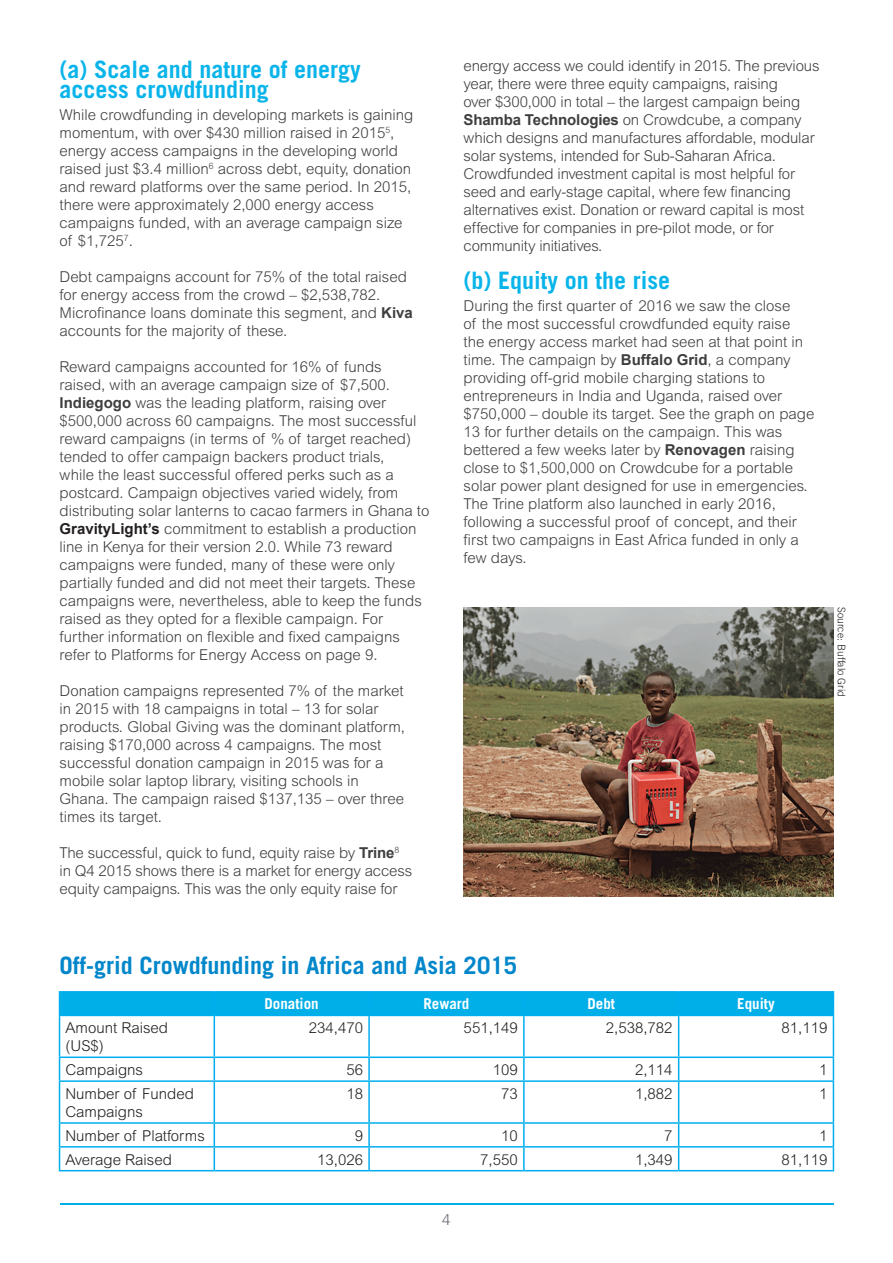
<style>
.page{position:relative;width:893px;height:1263px;background:#fff}
.page>*{position:absolute;margin:0;border:0;box-sizing:border-box;transform-origin:0 0}
.t1{font:700 24px/19.5px "Trade Gothic";color:#09b4ea}
.t2{font:700 24px "Trade Gothic";color:#0086ca}
.t3{font:300 15px/18px "Arial";color:#3e3e3f}
.t4{font:300 15px/18px "Arial";color:#231f20}
.t5{font:700 15px "Trade Gothic";color:#fff}
.t6{font:300 15px "Trade Gothic";color:#696b72}
.t7{font:300 10.5px "Trade Gothic";color:#231f20}
.s1{font-weight:700}
.s2{font-weight:700;color:#231f20}
</style>
<div class="page">
<hr style="left:60px;top:1203px;width:773px;height:1px;background:#00aee8">
<svg style="left:60px;top:1016px;width:773px;height:154px"></svg>
<hr style="left:59px;top:991px;width:155px;height:1px;background:#00aeef">
<hr style="left:214px;top:991px;width:155px;height:1px;background:#00aeef">
<hr style="left:369px;top:991px;width:155px;height:1px;background:#00aeef">
<hr style="left:524px;top:991px;width:155px;height:1px;background:#00aeef">
<hr style="left:679px;top:991px;width:155px;height:1px;background:#00aeef">
<div style="left:59px;top:992px;width:775px;height:23px;background:#00aee8"></div>
<hr style="left:59px;top:1015px;width:155px;height:1px;background:#00aeef">
<hr style="left:59px;top:1016px;width:1px;height:40px;background:#00aeef">
<hr style="left:214px;top:1015px;width:155px;height:1px;background:#00aeef">
<hr style="left:214px;top:1016px;width:1px;height:40px;background:#00aeef">
<hr style="left:369px;top:1015px;width:155px;height:1px;background:#00aeef">
<hr style="left:368px;top:1016px;width:2px;height:40px;background:#00aeef">
<hr style="left:524px;top:1015px;width:155px;height:1px;background:#00aeef">
<hr style="left:523px;top:1016px;width:2px;height:40px;background:#00aeef">
<hr style="left:679px;top:1015px;width:155px;height:1px;background:#00aeef">
<hr style="left:678px;top:1016px;width:1px;height:40px;background:#00aeef">
<hr style="left:833px;top:1016px;width:1px;height:40px;background:#00aeef">
<hr style="left:59px;top:1056px;width:155px;height:2px;background:#00aeef">
<svg style="left:59px;top:1058px;width:1px;height:22px"></svg>
<hr style="left:214px;top:1056px;width:155px;height:2px;background:#00aeef">
<svg style="left:214px;top:1058px;width:1px;height:22px"></svg>
<hr style="left:369px;top:1056px;width:155px;height:2px;background:#00aeef">
<hr style="left:368px;top:1058px;width:2px;height:22px;background:#00aeef">
<hr style="left:524px;top:1056px;width:155px;height:2px;background:#00aeef">
<hr style="left:523px;top:1058px;width:2px;height:22px;background:#00aeef">
<hr style="left:679px;top:1056px;width:155px;height:2px;background:#00aeef">
<svg style="left:678px;top:1058px;width:1px;height:22px"></svg>
<svg style="left:833px;top:1058px;width:1px;height:22px"></svg>
<hr style="left:59px;top:1080px;width:155px;height:2px;background:#00aeef">
<hr style="left:59px;top:1082px;width:1px;height:40px;background:#00aeef">
<hr style="left:214px;top:1080px;width:155px;height:2px;background:#00aeef">
<hr style="left:214px;top:1082px;width:1px;height:40px;background:#00aeef">
<hr style="left:369px;top:1080px;width:155px;height:2px;background:#00aeef">
<hr style="left:368px;top:1082px;width:2px;height:40px;background:#00aeef">
<hr style="left:524px;top:1080px;width:155px;height:2px;background:#00aeef">
<hr style="left:523px;top:1082px;width:2px;height:40px;background:#00aeef">
<hr style="left:679px;top:1080px;width:155px;height:2px;background:#00aeef">
<hr style="left:678px;top:1082px;width:1px;height:40px;background:#00aeef">
<hr style="left:833px;top:1082px;width:1px;height:40px;background:#00aeef">
<hr style="left:59px;top:1122px;width:155px;height:2px;background:#00aeef">
<hr style="left:214px;top:1122px;width:155px;height:2px;background:#00aeef">
<hr style="left:369px;top:1122px;width:155px;height:2px;background:#00aeef">
<hr style="left:368px;top:1124px;width:2px;height:22px;background:#00aeef">
<hr style="left:524px;top:1122px;width:155px;height:2px;background:#00aeef">
<hr style="left:523px;top:1124px;width:2px;height:22px;background:#00aeef">
<hr style="left:679px;top:1122px;width:155px;height:2px;background:#00aeef">
<hr style="left:59px;top:1146px;width:155px;height:1px;background:#00aeef">
<svg style="left:59px;top:1124px;width:1px;height:46px"></svg>
<hr style="left:214px;top:1146px;width:155px;height:1px;background:#00aeef">
<svg style="left:214px;top:1124px;width:1px;height:46px"></svg>
<hr style="left:369px;top:1146px;width:155px;height:1px;background:#00aeef">
<hr style="left:368px;top:1147px;width:2px;height:23px;background:#00aeef">
<hr style="left:524px;top:1146px;width:155px;height:1px;background:#00aeef">
<hr style="left:523px;top:1147px;width:2px;height:23px;background:#00aeef">
<hr style="left:679px;top:1146px;width:155px;height:1px;background:#00aeef">
<svg style="left:678px;top:1124px;width:1px;height:46px"></svg>
<svg style="left:833px;top:1124px;width:1px;height:46px"></svg>
<hr style="left:59px;top:1170px;width:155px;height:1px;background:#00aeef">
<hr style="left:214px;top:1170px;width:155px;height:1px;background:#00aeef">
<hr style="left:369px;top:1170px;width:155px;height:1px;background:#00aeef">
<hr style="left:524px;top:1170px;width:155px;height:1px;background:#00aeef">
<hr style="left:679px;top:1170px;width:155px;height:1px;background:#00aeef">
<img style="left:463px;top:607px;width:371px;height:289px">
<h1 class="t1" style="left:60px;top:59px;width:303px">(a) Scale and nature of energy access crowdfunding</h1>
<p class="t3" style="left:60px;top:105px;width:355px">While crowdfunding in developing markets is gaining momentum, with over $430 million raised in 2015<sup>5</sup>, energy access campaigns in the developing world raised just $3.4 million<sup>6</sup> across debt, equity, donation and reward platforms over the same period. In 2015, there were approximately 2,000 energy access campaigns funded, with an average campaign size of $1,725<sup>7</sup>.</p>
<p class="t3" style="left:60px;top:267px;width:355px">Debt campaigns account for 75% of the total raised for energy access from the crowd – $2,538,782.<br>Microfinance loans dominate this segment, and <span class="s1">Kiva </span>accounts for the majority of these.</p>
<p class="t3" style="left:60px;top:357px;width:371px">Reward campaigns accounted for 16% of funds raised, with an average campaign size of $7,500.<br><span class="s1">Indiegogo</span> was the leading platform, raising over $500,000 across 60 campaigns. The most successful reward campaigns (in terms of % of target reached) tended to offer campaign backers product trials,<br>while the least successful offered perks such as a postcard. Campaign objectives varied widely, from distributing solar lanterns to cacao farmers in Ghana to <span class="s2">GravityLight’s</span> commitment to establish a production line in Kenya for their version 2.0. While 73 reward campaigns were funded, many of these were only partially funded and did not meet their targets. These campaigns were, nevertheless, able to keep the funds raised as they opted for a flexible campaign. For further information on flexible and fixed campaigns refer to Platforms for Energy Access on page 9.</p>
<p class="t3" style="left:60px;top:681px;width:347px">Donation campaigns represented 7% of the market in 2015 with 18 campaigns in total – 13 for solar products. Global Giving was the dominant platform, raising $170,000 across 4 campaigns. The most successful donation campaign in 2015 was for a mobile solar laptop library, visiting schools in Ghana. The campaign raised $137,135 – over three times its target.</p>
<p class="t3" style="left:60px;top:843px;width:354px">The successful, quick to fund, equity raise by <span class="s1">Trine</span><sup>8 </sup>in Q4 2015 shows there is a market for energy access equity campaigns. This was the only equity raise for</p>
<p class="t3" style="left:463px;top:57px;width:358px">energy access we could identify in 2015. The previous year, there were three equity campaigns, raising<br>over $300,000 in total – the largest campaign being <span class="s1">Shamba Technologies</span> on Crowdcube, a company which designs and manufactures affordable, modular solar systems, intended for Sub-Saharan Africa.<br>Crowdfunded investment capital is most helpful for seed and early-stage capital, where few financing alternatives exist. Donation or reward capital is most effective for companies in pre-pilot mode, or for community initiatives.</p>
<h1 class="t1" style="left:463px;top:270px;width:208px">(b) Equity on the rise</h1>
<p class="t3" style="left:463px;top:297px;width:352px">During the first quarter of 2016 we saw the close<br>of the most successful crowdfunded equity raise the energy access market had seen at that point in time. The campaign by <span class="s1">Buffalo Grid</span>, a company providing off-grid mobile charging stations to entrepreneurs in India and Uganda, raised over $750,000 – double its target. See the graph on page 13 for further details on the campaign. This was bettered a few weeks later by <span class="s1">Renovagen</span> raising close to $1,500,000 on Crowdcube for a portable solar power plant designed for use in emergencies.<br>The Trine platform also launched in early 2016, following a successful proof of concept, and their first two campaigns in East Africa funded in only a few days.</p>
<p class="t7" style="left:848px;top:607px;width:91px;rotate:90deg">Source: Buffalo Grid</p>
<h1 class="t2" style="left:60px;top:951px;width:459px">Off-grid Crowdfunding in Africa and Asia 2015</h1>
<p class="t5" style="left:265px;top:995px;width:56px">Donation</p>
<p class="t5" style="left:424px;top:995px;width:47px">Reward</p>
<p class="t5" style="left:587px;top:995px;width:29px">Debt</p>
<p class="t5" style="left:737px;top:995px;width:39px">Equity</p>
<p class="t4" style="left:66px;top:1019px;width:104px">Amount Raised (US$)</p>
<p class="t4" style="left:309px;top:1019px;width:56px">234,470</p>
<p class="t4" style="left:464px;top:1019px;width:56px">551,149</p>
<p class="t4" style="left:606px;top:1019px;width:68px">2,538,782</p>
<p class="t4" style="left:781px;top:1019px;width:47px">81,119</p>
<p class="t4" style="left:66px;top:1061px;width:79px">Campaigns</p>
<p class="t4" style="left:346px;top:1061px;width:18px">56</p>
<p class="t4" style="left:493px;top:1061px;width:27px">109</p>
<p class="t4" style="left:635px;top:1061px;width:39px">2,114</p>
<p class="t4" style="left:819px;top:1061px;width:10px">1</p>
<p class="t4" style="left:65px;top:1085px;width:130px">Number of Funded<br>Campaigns</p>
<p class="t4" style="left:346px;top:1085px;width:18px">18</p>
<p class="t4" style="left:501px;top:1085px;width:18px">73</p>
<p class="t4" style="left:635px;top:1085px;width:39px">1,882</p>
<p class="t4" style="left:819px;top:1085px;width:10px">1</p>
<p class="t4" style="left:65px;top:1126px;width:141px">Number of Platforms</p>
<p class="t4" style="left:355px;top:1126px;width:10px">9</p>
<p class="t4" style="left:501px;top:1126px;width:18px">10</p>
<p class="t4" style="left:664px;top:1126px;width:10px">7</p>
<p class="t4" style="left:819px;top:1126px;width:10px">1</p>
<p class="t4" style="left:65px;top:1150px;width:108px">Average Raised</p>
<p class="t4" style="left:317px;top:1150px;width:47px">13,026</p>
<p class="t4" style="left:480px;top:1150px;width:39px">7,550</p>
<p class="t4" style="left:635px;top:1150px;width:39px">1,349</p>
<p class="t4" style="left:781px;top:1150px;width:47px">81,119</p>
<p class="t6" style="left:442px;top:1210px;width:10px">4</p>
</div>
